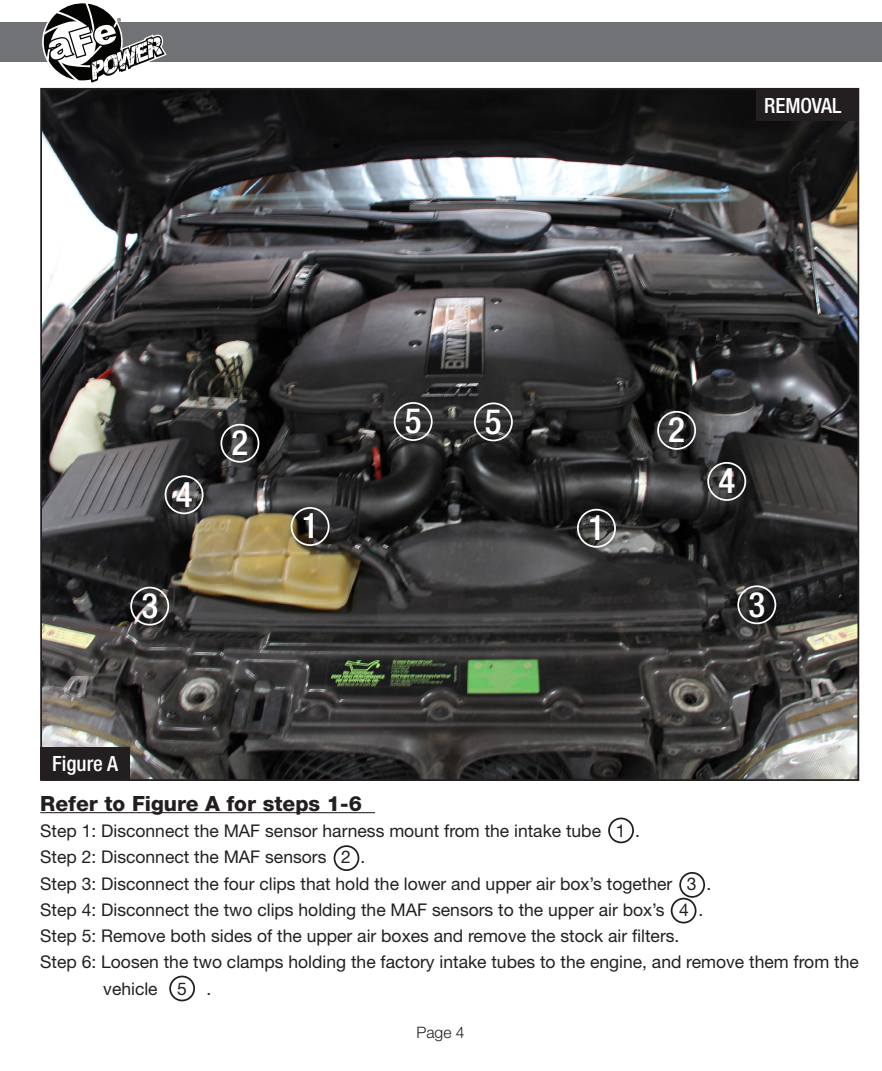
<style>
.page{position:relative;width:882px;height:1071px;background:#fff}
.page>*{position:absolute;margin:0;border:0;box-sizing:border-box;transform-origin:0 0}
.t1{font:500 condensed 35px "Helvetica Neue";color:#fff}
.t2{font:800 21px "Helvetica Neue";color:#231f20}
.t3{font:500 condensed 21px "Helvetica Neue";color:#fff}
.t4{font:17.5px/26.2px "Helvetica Neue";color:#231f20}
.t5{font:300 15.75px "Helvetica Neue";color:#231f20}
</style>
<div class="page">
<div style="left:0;top:23px;width:882px;height:39px;background:#717275"></div>
<svg style="left:43px;top:3px;width:124px;height:80px"></svg>
<img style="left:43px;top:91px;width:813px;height:687px">
<hr style="left:40px;top:812px;width:335px;height:1px;background:#231f20">
<div style="left:756px;top:88px;width:103px;height:33px;background:#231f20"></div>
<div style="left:577px;top:509px;width:39px;height:39px;border:2px solid #fff;border-radius:50%"></div>
<div style="left:608px;top:818px;width:26px;height:25px;border:2px solid #231f20;border-radius:50%"></div>
<div style="left:291px;top:507px;width:39px;height:39px;border:2px solid #fff;border-radius:50%"></div>
<div style="left:657px;top:411px;width:39px;height:39px;border:2px solid #fff;border-radius:50%"></div>
<div style="left:221px;top:424px;width:38px;height:39px;border:2px solid #fff;border-radius:50%"></div>
<div style="left:334px;top:845px;width:25px;height:26px;border:2px solid #231f20;border-radius:50%"></div>
<div style="left:679px;top:872px;width:26px;height:26px;border:2px solid #231f20;border-radius:50%"></div>
<div style="left:671px;top:898px;width:26px;height:25px;border:2px solid #231f20;border-radius:50%"></div>
<div style="left:737px;top:585px;width:39px;height:39px;border:2px solid #fff;border-radius:50%"></div>
<div style="left:130px;top:587px;width:39px;height:39px;border:2px solid #fff;border-radius:50%"></div>
<div style="left:707px;top:462px;width:39px;height:39px;border:2px solid #fff;border-radius:50%"></div>
<div style="left:165px;top:475px;width:39px;height:39px;border:2px solid #fff;border-radius:50%"></div>
<div style="left:474px;top:403px;width:39px;height:38px;border:2px solid #fff;border-radius:50%"></div>
<div style="left:394px;top:402px;width:39px;height:39px;border:2px solid #fff;border-radius:50%"></div>
<div style="left:169px;top:976px;width:26px;height:25px;border:2px solid #231f20;border-radius:50%"></div>
<div style="left:40px;top:747px;width:90px;height:33px;background:#231f20"></div>
<p class="t3" style="left:764px;top:93px;width:79px">REMOVAL</p>
<p class="t1" style="left:176px;top:473px;width:18px">4</p>
<p class="t1" style="left:232px;top:422px;width:18px">2</p>
<p class="t1" style="left:405px;top:400px;width:18px">5</p>
<p class="t1" style="left:485px;top:401px;width:18px">5</p>
<p class="t1" style="left:302px;top:505px;width:18px">1</p>
<p class="t1" style="left:588px;top:507px;width:18px">1</p>
<p class="t1" style="left:668px;top:409px;width:18px">2</p>
<p class="t1" style="left:718px;top:460px;width:18px">4</p>
<p class="t1" style="left:141px;top:585px;width:18px">3</p>
<p class="t1" style="left:748px;top:583px;width:18px">3</p>
<p class="t3" style="left:52px;top:751px;width:67px">Figure A</p>
<p class="t2" style="left:40px;top:791px;width:323px">Refer to Figure A for steps 1-6</p>
<p class="t4" style="left:40px;top:818px;width:601px">Step 1: Disconnect the MAF sensor harness mount from the intake tube 1 .</p>
<p class="t4" style="left:40px;top:844px;width:327px">Step 2: Disconnect the MAF sensors 2 .</p>
<p class="t4" style="left:40px;top:870px;width:672px">Step 3: Disconnect the four clips that hold the lower and upper air box’s together 3 .</p>
<p class="t4" style="left:40px;top:896px;width:665px">Step 4: Disconnect the two clips holding the MAF sensors to the upper air box’s 4 .</p>
<p class="t4" style="left:40px;top:923px;width:641px">Step 5: Remove both sides of the upper air boxes and remove the stock air filters.</p>
<p class="t4" style="left:103px;top:949px;width:757px;text-indent:-63px">Step 6: Loosen the two clamps holding the factory intake tubes to the engine, and remove them from the vehicle 5 .</p>
<p class="t5" style="left:416px;top:1023px;width:50px">Page 4</p>
</div>
